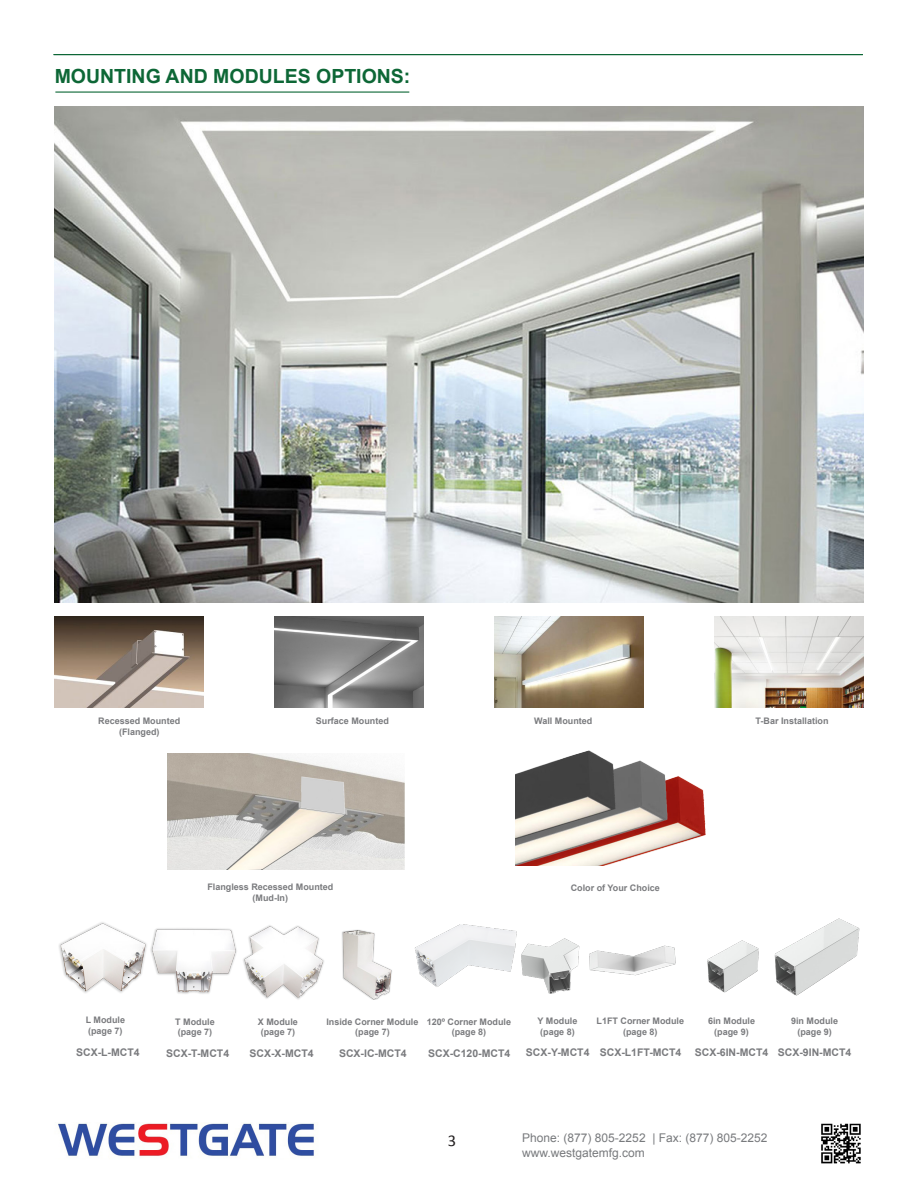
<style>
.page{position:relative;width:918px;height:1188px;background:#fff}
.page>*{position:absolute;margin:0;border:0;box-sizing:border-box;transform-origin:0 0}
.t1{font:700 19.5px "Arial";color:#0d6736}
.t2{font:16.5px "Calibri";color:#231f20}
.t3{font:12px "Arial";color:#787a7d}
.CONTENT_TEXT10{font:700 10.5px "Arial";color:#7a7b7e}
.CONTENT_TEXT10-2{font:700 9px "Arial";color:#7a7b7e}
</style>
<div class="page">
<img style="left:54px;top:617px;width:149px;height:91px">
<img style="left:168px;top:754px;width:237px;height:116px">
<img style="left:274px;top:617px;width:149px;height:91px">
<img style="left:495px;top:617px;width:149px;height:91px">
<img style="left:715px;top:617px;width:149px;height:91px">
<img style="left:58px;top:1123px;width:256px;height:34px">
<img style="left:821px;top:1123px;width:40px;height:41px">
<img style="left:54px;top:107px;width:810px;height:496px">
<hr style="left:54px;top:54px;width:809px;height:1px;background:#0d6736">
<hr style="left:55px;top:92px;width:354px;height:1px;background:#0d6736">
<img style="left:515px;top:750px;width:191px;height:115px">
<img style="left:243px;top:925px;width:81px;height:75px">
<img style="left:342px;top:929px;width:50px;height:70px">
<img style="left:415px;top:924px;width:87px;height:63px">
<img style="left:502px;top:929px;width:78px;height:65px">
<img style="left:707px;top:940px;width:52px;height:53px">
<img style="left:589px;top:945px;width:87px;height:31px">
<img style="left:774px;top:918px;width:86px;height:78px">
<img style="left:59px;top:922px;width:88px;height:71px">
<img style="left:150px;top:928px;width:87px;height:66px">
<p class="t1" style="left:55px;top:64px;width:357px">MOUNTING AND MODULES OPTIONS:</p>
<p class="CONTENT_TEXT10-2" style="left:98px;top:715px;width:84px">Recessed Mounted</p>
<p class="CONTENT_TEXT10-2" style="left:119px;top:726px;width:42px">(Flanged)</p>
<p class="CONTENT_TEXT10-2" style="left:316px;top:715px;width:75px">Surface Mounted</p>
<p class="CONTENT_TEXT10-2" style="left:534px;top:715px;width:60px">Wall Mounted</p>
<p class="CONTENT_TEXT10-2" style="left:756px;top:715px;width:75px">T-Bar Installation</p>
<p class="CONTENT_TEXT10-2" style="left:207px;top:881px;width:128px">Flangless Recessed Mounted</p>
<p class="CONTENT_TEXT10-2" style="left:253px;top:891px;width:37px">(Mud-In)</p>
<p class="CONTENT_TEXT10-2" style="left:571px;top:882px;width:91px">Color of Your Choice</p>
<p class="CONTENT_TEXT10-2" style="left:86px;top:1014px;width:41px">L Module</p>
<p class="CONTENT_TEXT10-2" style="left:88px;top:1025px;width:36px">(page 7)</p>
<p class="CONTENT_TEXT10" style="left:76px;top:1045px;width:65px">SCX-L-MCT4</p>
<p class="CONTENT_TEXT10-2" style="left:175px;top:1016px;width:41px">T Module</p>
<p class="CONTENT_TEXT10-2" style="left:178px;top:1026px;width:36px">(page 7)</p>
<p class="CONTENT_TEXT10" style="left:166px;top:1047px;width:64px">SCX-T-MCT4</p>
<p class="CONTENT_TEXT10-2" style="left:258px;top:1016px;width:42px">X Module</p>
<p class="CONTENT_TEXT10-2" style="left:261px;top:1026px;width:36px">(page 7)</p>
<p class="CONTENT_TEXT10" style="left:250px;top:1047px;width:66px">SCX-X-MCT4</p>
<p class="CONTENT_TEXT10-2" style="left:326px;top:1016px;width:94px">Inside Corner Module</p>
<p class="CONTENT_TEXT10-2" style="left:355px;top:1026px;width:36px">(page 7)</p>
<p class="CONTENT_TEXT10" style="left:339px;top:1046px;width:69px">SCX-IC-MCT4</p>
<p class="CONTENT_TEXT10-2" style="left:427px;top:1016px;width:86px">120º Corner Module</p>
<p class="CONTENT_TEXT10-2" style="left:452px;top:1026px;width:36px">(page 8)</p>
<p class="CONTENT_TEXT10" style="left:428px;top:1046px;width:84px">SCX-C120-MCT4</p>
<p class="CONTENT_TEXT10-2" style="left:597px;top:1015px;width:89px">L1FT Corner Module</p>
<p class="CONTENT_TEXT10-2" style="left:623px;top:1026px;width:36px">(page 8)</p>
<p class="CONTENT_TEXT10" style="left:600px;top:1046px;width:83px">SCX-L1FT-MCT4</p>
<p class="CONTENT_TEXT10-2" style="left:538px;top:1015px;width:41px">Y Module</p>
<p class="CONTENT_TEXT10-2" style="left:540px;top:1026px;width:36px">(page 8)</p>
<p class="CONTENT_TEXT10" style="left:526px;top:1046px;width:65px">SCX-Y-MCT4</p>
<p class="CONTENT_TEXT10-2" style="left:708px;top:1015px;width:49px">6in Module</p>
<p class="CONTENT_TEXT10-2" style="left:714px;top:1026px;width:36px">(page 9)</p>
<p class="CONTENT_TEXT10" style="left:695px;top:1046px;width:75px">SCX-6IN-MCT4</p>
<p class="CONTENT_TEXT10-2" style="left:791px;top:1015px;width:49px">9in Module</p>
<p class="CONTENT_TEXT10-2" style="left:797px;top:1026px;width:36px">(page 9)</p>
<p class="CONTENT_TEXT10" style="left:778px;top:1046px;width:75px">SCX-9IN-MCT4</p>
<p class="t2" style="left:448px;top:1131px;width:10px">3</p>
<p class="t3" style="left:522px;top:1130px;width:247px">Phone: (877) 805-2252 | Fax: (877) 805-2252</p>
<p class="t3" style="left:522px;top:1145px;width:124px">www.westgatemfg.com</p>
</div>
